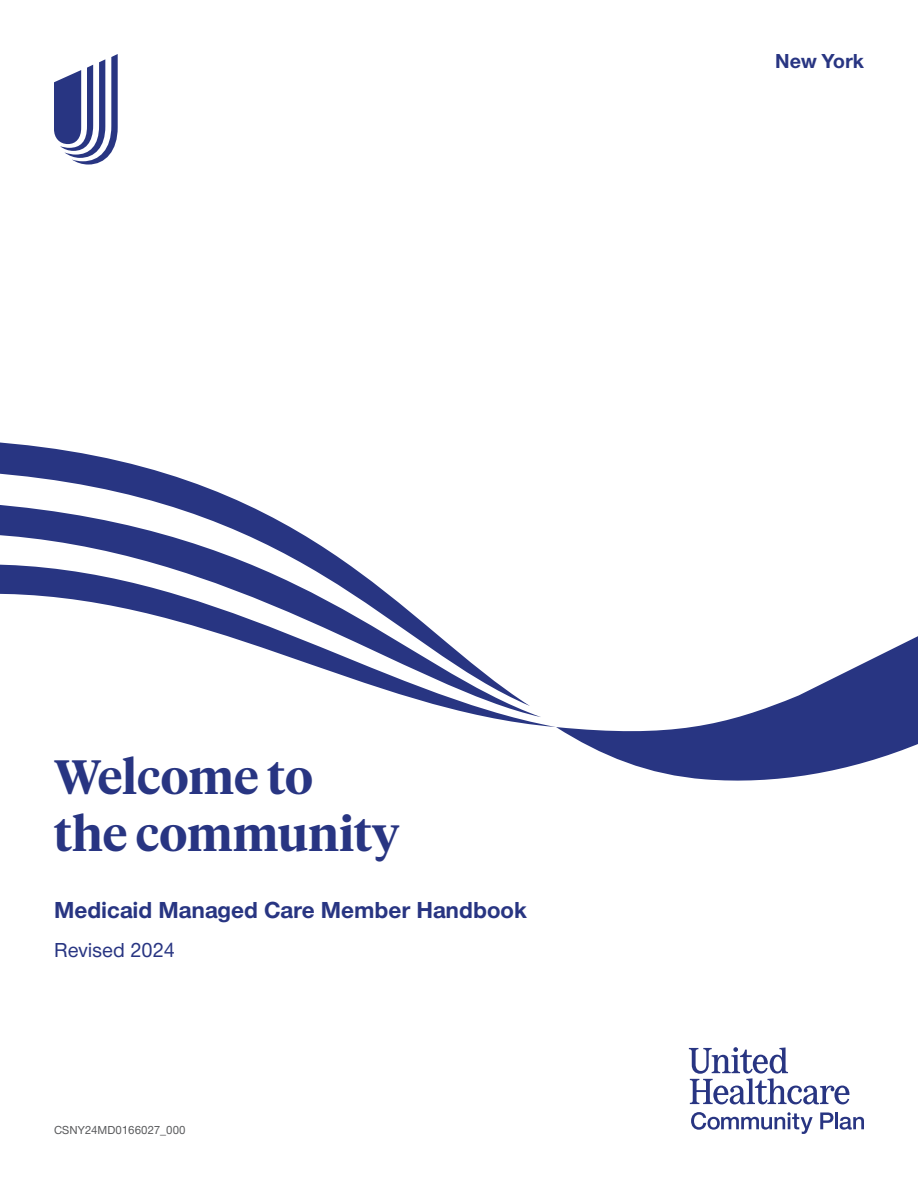
<style>
.page{position:relative;width:918px;height:1188px;background:#fff}
.page>*{position:absolute;margin:0;border:0;box-sizing:border-box;transform-origin:0 0}
.t1{font:600 48px/57.6px "UHC Serif Headline";color:#283582}
.t2{font:700 24px "UHC Sans";color:#283582}
.t3{font:500 21px "UHC Sans";color:#283582}
.t4{font:700 21px "UHC Sans";color:#283582}
.t5{font:500 12px "UHC Sans";color:#57585a}
</style>
<div class="page">
<svg style="left:556px;top:636px;width:362px;height:145px"></svg>
<svg style="left:0;top:442px;width:245px;height:62px"></svg>
<svg style="left:0;top:504px;width:541px;height:213px"></svg>
<svg style="left:54px;top:54px;width:64px;height:111px"></svg>
<svg style="left:689px;top:1047px;width:160px;height:57px"></svg>
<svg style="left:691px;top:1112px;width:122px;height:22px"></svg>
<svg style="left:820px;top:1112px;width:13px;height:17px"></svg>
<hr style="left:835px;top:1112px;width:3px;height:17px;background:#283582">
<svg style="left:840px;top:1117px;width:24px;height:13px"></svg>
<p class="t4" style="left:775px;top:47px;width:90px">New York</p>
<h1 class="t1" style="left:54px;top:746px;width:347px">Welcome to<br>the community</h1>
<p class="t2" style="left:54px;top:894px;width:474px">Medicaid Managed Care Member Handbook</p>
<p class="t3" style="left:54px;top:936px;width:123px">Revised 2024</p>
<p class="t5" style="left:54px;top:1122px;width:133px">CSNY24MD0166027_000</p>
</div>
